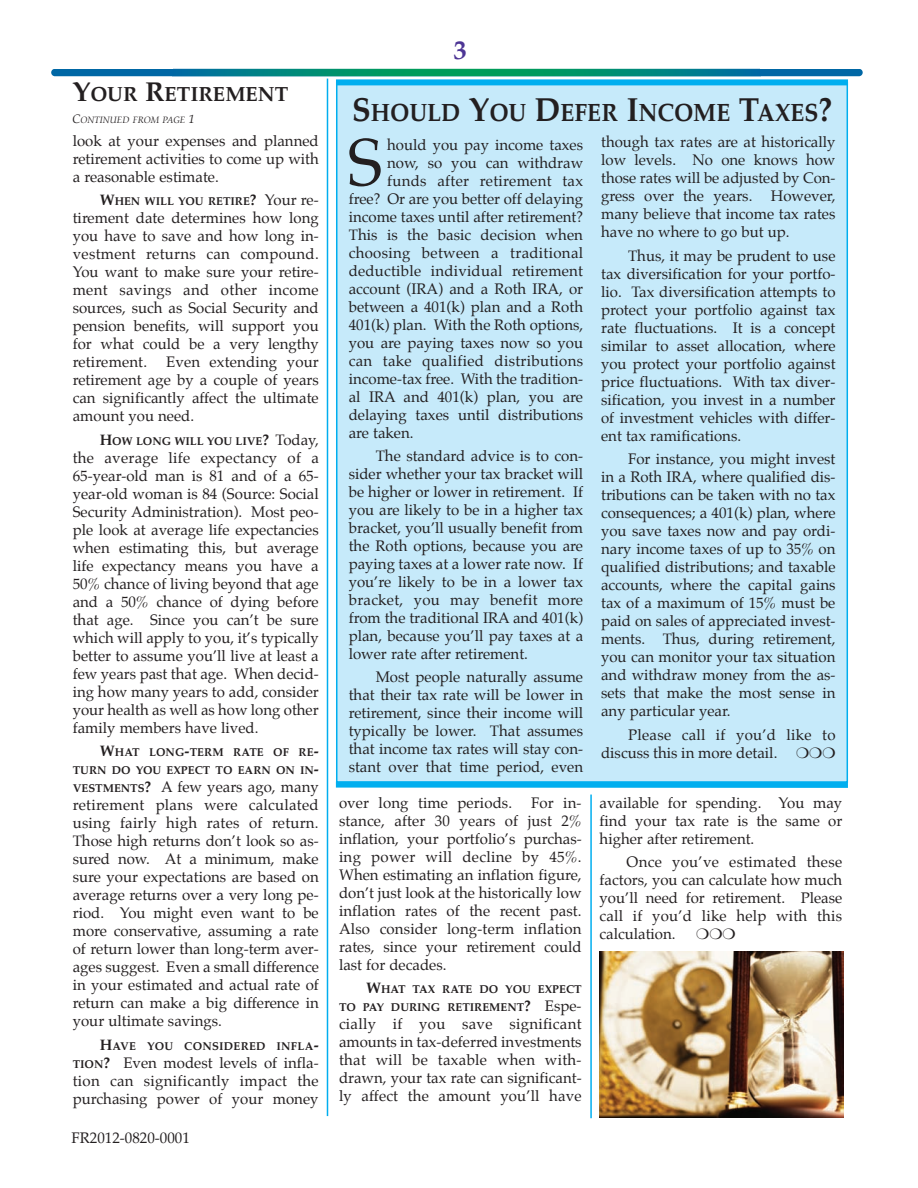
<style>
.page{position:relative;width:918px;height:1188px;background:#fff}
.page>*{position:absolute;margin:0;border:0;box-sizing:border-box;transform-origin:0 0}
.t1{font:66.9px "Palatino";color:#231f20}
.t2{font:700 27px "Palatino";color:#4d3595}
.t3{font:700 24.75px "Palatino";color:#231f20;scale:.93 1}
.t4{font:700 20.25px "Palatino";color:#231f20}
.t5{font:15px/18px "Palatino";color:#231f20;text-align:justify}
.t6{font:15px "Palatino";letter-spacing:.02em;color:#231f20}
.t7{font:700 11.25px/18px "Palatino";color:#231f20;text-align:right}
.t8{font:700 11.25px "Palatino";letter-spacing:.025em;color:#231f20}
.t9{font:italic 9px "Palatino";color:#231f20}
.s1{font-size:27px}
.s2{font-size:12px}
.s3{font-size:15px}
.s4{font-weight:400;font-size:15px}
.s5{font-weight:700;font-size:11.25px}
.s6{font-weight:700}
.s7{font-size:33px}
</style>
<div class="page">
<div style="left:337px;top:83px;width:510px;height:698px;background:#c6eafa"></div>
<div style="left:336px;top:79px;width:512px;height:6px;background:#00aeef"></div>
<hr style="left:327px;top:79px;width:1px;height:1037px;background:#00aeef">
<div style="left:336px;top:782px;width:512px;height:6px;background:#00aeef"></div>
<hr style="left:590px;top:795px;width:2px;height:323px;background:#00aeef">
<img style="left:600px;top:952px;width:243px;height:166px">
<svg style="left:51px;top:69px;width:812px;height:7px;background:#008182"></svg>
<h3 class="t4" style="left:72px;top:85px;width:217px"><span class="s1">Y</span>OUR <span class="s1">R</span>ETIREMENT</h3>
<p class="t9" style="left:72px;top:116px;width:124px"><span class="s2">C</span>ONTINUED FROM PAGE <span class="s2">1</span></p>
<p class="t5" style="left:73px;top:133px;width:248px">look at your expenses and planned retirement activities to come up with a reasonable estimate.</p>
<p class="t7" style="left:100px;top:193px;width:221px"><span class="s3">W</span>HEN WILL YOU RETIRE<span class="s3">?</span> <span class="s4">Your re-</span></p>
<p class="t5" style="left:73px;top:210px;width:248px">tirement date determines how long you have to save and how long in&shy;vestment returns can compound.<br>You want to make sure your retire&shy;ment savings and other income sources, such as Social Security and pension benefits, will support you for what could be a very lengthy retirement.</p>
<p class="t5" style="left:73px;top:354px;width:248px;text-indent:93px">Even extending your retirement age by a couple of years can significantly affect the ultimate amount you need.</p>
<p class="t7" style="left:100px;top:433px;width:221px"><span class="s3">H</span>OW LONG WILL YOU LIVE<span class="s3">?</span> <span class="s4">Today,</span></p>
<p class="t5" style="left:73px;top:450px;width:248px">the average life expectancy of a 65-year-old man is 81 and of a 65- year-old woman is 84 (Source: Social Security Administration). Most peo&shy;ple look at average life expectancies when estimating this, but average life expectancy means you have a 50% chance of living beyond that age and a 50% chance of dying before that age. Since you can’t be sure which will apply to you, it’s typically better to assume you’ll live at least a few years past that age. When decid&shy;ing how many years to add, consider your health as well as how long other family members have lived.</p>
<p class="t7" style="left:73px;top:744px;width:248px"><span class="s3">W</span>HAT LONG<span class="s3">-</span>TERM RATE OF RE<span class="s3">-<br></span>TURN DO YOU EXPECT TO EARN ON IN<span class="s3">-</span></p>
<p class="t5" style="left:73px;top:779px;width:248px"><span class="s5">VESTMENTS</span><span class="s6">?</span> A few years ago, many retirement plans were calculated using fairly high rates of return.<br>Those high returns don’t look so as&shy;sured now. At a minimum, make sure your expectations are based on average returns over a very long pe&shy;riod. You might even want to be more conservative, assuming a rate of return lower than long-term aver&shy;ages suggest. Even a small difference in your estimated and actual rate of return can make a big difference in your ultimate savings.</p>
<p class="t8" style="left:100px;top:1040px;width:220px"><span class="s3">H</span>AVE YOU CONSIDERED INFLA<span class="s3">-</span></p>
<p class="t5" style="left:73px;top:1055px;width:248px"><span class="s5">TION</span><span class="s6">?</span> Even modest levels of infla&shy;tion can significantly impact the purchasing power of your money</p>
<p class="t5" style="left:71px;top:1130px;width:120px">FR2012-0820-0001</p>
<h2 class="t2" style="left:454px;top:37px;width:15px">3</h2>
<h3 class="t3" style="left:352px;top:101px;width:518px"><span class="s7">S</span>HOULD <span class="s7">Y</span>OU <span class="s7">D</span>EFER <span class="s7">I</span>NCOME <span class="s7">T</span>AXES<span class="s7">?</span></h3>
<h1 class="t1" style="left:348px;top:131px;width:37px">S</h1>
<p class="t5" style="left:387px;top:136px;width:197px">hould you pay income taxes</p>
<p class="t5" style="left:601px;top:134px;width:236px">though tax rates are at historically low levels. No one knows how those rates will be adjusted by Con&shy;gress over the years. However, many believe that income tax rates have no where to go but up.</p>
<p class="t5" style="left:601px;top:248px;width:236px;text-indent:27px">Thus, it may be prudent to use tax diversification for your portfo&shy;lio. Tax diversification attempts to protect your portfolio against tax rate fluctuations. It is a concept similar to asset allocation, where you protect your portfolio against price fluctuations. With tax diver&shy;sification, you invest in a number of investment vehicles with differ&shy;ent tax ramifications.</p>
<p class="t5" style="left:601px;top:451px;width:236px;text-indent:27px">For instance, you might invest in a Roth IRA, where qualified dis&shy;tributions can be taken with no tax consequences; a 401(k) plan, where you save taxes now and pay ordi&shy;nary income taxes of up to 35% on qualified distributions; and taxable accounts, where the capital gains tax of a maximum of 15% must be paid on sales of appreciated invest&shy;ments. Thus, during retirement, you can monitor your tax situation and withdraw money from the as&shy;sets that make the most sense in any particular year.</p>
<p class="t5" style="left:601px;top:727px;width:236px;text-indent:27px">Please call if you’d like to discuss this in more detail.</p>
<p class="t5" style="left:387px;top:154px;width:197px">now, so you can withdraw</p>
<p class="t6" style="left:387px;top:173px;width:198px">funds after retirement tax</p>
<p class="t5" style="left:349px;top:190px;width:236px">free? Or are you better off delaying</p>
<p class="t5" style="left:349px;top:208px;width:236px">income taxes until after retirement?</p>
<p class="t5" style="left:349px;top:226px;width:236px">This is the basic decision when</p>
<p class="t6" style="left:349px;top:245px;width:236px">choosing between a traditional</p>
<p class="t5" style="left:349px;top:262px;width:236px">deductible individual retirement</p>
<p class="t5" style="left:349px;top:280px;width:236px">account (IRA) and a Roth IRA, or</p>
<p class="t5" style="left:349px;top:298px;width:236px">between a 401(k) plan and a Roth</p>
<p class="t5" style="left:349px;top:316px;width:236px">401(k) plan. With the Roth options,</p>
<p class="t5" style="left:349px;top:334px;width:236px">you are paying taxes now so you</p>
<p class="t6" style="left:349px;top:353px;width:236px">can take qualified distributions</p>
<p class="t5" style="left:349px;top:370px;width:236px">income-tax free. With the tradition-</p>
<p class="t5" style="left:349px;top:388px;width:236px">al IRA and 401(k) plan, you are</p>
<p class="t5" style="left:349px;top:406px;width:236px">delaying taxes until distributions</p>
<p class="t5" style="left:349px;top:424px;width:66px">are taken.</p>
<p class="t5" style="left:349px;top:448px;width:236px;text-indent:27px">The standard advice is to con&shy;sider whether your tax bracket will be higher or lower in retirement. If you are likely to be in a higher tax bracket, you’ll usually benefit from the Roth options, because you are paying taxes at a lower rate now. If you’re likely to be in a lower tax bracket, you may benefit more from the traditional IRA and 401(k) plan, because you’ll pay taxes at a lower rate after retirement.</p>
<p class="t5" style="left:349px;top:669px;width:236px;text-indent:27px">Most people naturally assume that their tax rate will be lower in retirement, since their income will typically be lower. That assumes that income tax rates will stay con&shy;stant over that time period, even</p>
<p class="t5" style="left:339px;top:795px;width:175px">over long time periods.</p>
<p class="t5" style="left:339px;top:795px;width:244px;text-indent:192px">For in&shy;stance, after 30 years of just 2% inflation, your portfolio’s purchas&shy;ing power will decline by 45%.<br>When estimating an inflation figure, don’t just look at the historically low inflation rates of the recent past.<br>Also consider long-term inflation rates, since your retirement could last for decades.</p>
<p class="t7" style="left:339px;top:981px;width:244px"><span class="s3">W</span>HAT TAX RATE DO YOU EXPECT<br>TO PAY DURING RETIREMENT<span class="s3">?</span> <span class="s4">Espe-</span></p>
<p class="t5" style="left:339px;top:1016px;width:244px">cially if you save significant amounts in tax-deferred investments that will be taxable when with&shy;drawn, your tax rate can significant&shy;ly affect the amount you’ll have</p>
<p class="t5" style="left:600px;top:795px;width:244px">available for spending. You may find your tax rate is the same or higher after retirement.</p>
<p class="t5" style="left:600px;top:854px;width:244px;text-indent:27px">Once you’ve estimated these factors, you can calculate how much you’ll need for retirement. Please call if you’d like help with this calculation.</p>
</div>
